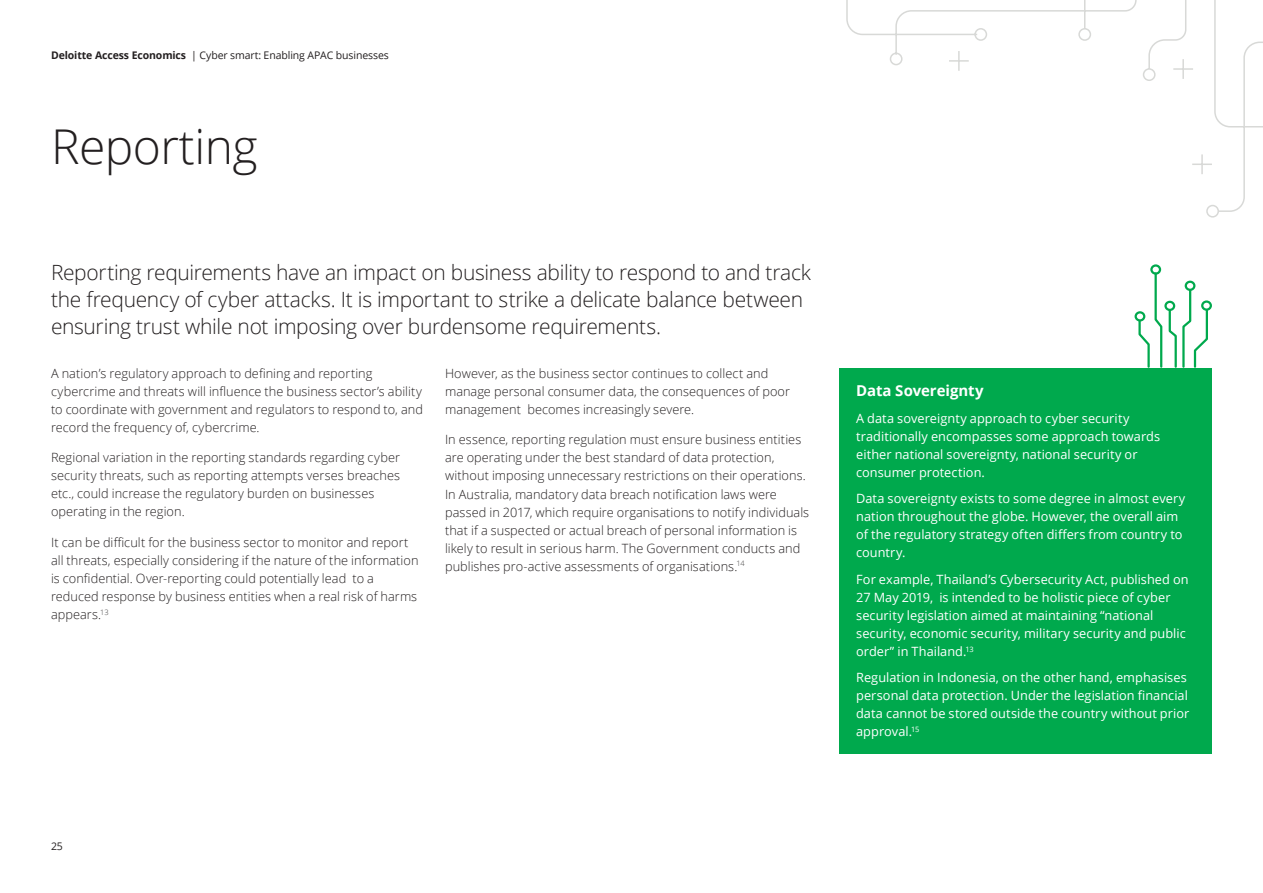
<style>
.page{position:relative;width:1263px;height:893px;background:#fff}
.page>*{position:absolute;margin:0;border:0;box-sizing:border-box;transform-origin:0 0}
.Body_copy__8_5_12pt{font:300 48px "Open Sans";letter-spacing:-.01em;color:#231f20}
.Body_copy__8_5_12pt-2{font:300 21px/27px "Open Sans";letter-spacing:-.015em;color:#231f20}
.t1{font:700 15px "Open Sans";color:#fff}
.Body_copy__8_5_12pt-3{font:300 12.75px/18px "Open Sans";letter-spacing:.005em;color:#231f20}
.t2{font:12.75px/18px "Open Sans";letter-spacing:.005em;color:#fff}
.t3{font:10.5px "Open Sans";letter-spacing:-.01em;color:#231f20}
.s1{font-weight:700}
</style>
<div class="page">
<svg style="left:846px;top:0;width:417px;height:218px"></svg>
<svg style="left:1192px;top:164px;width:20px;height:1px"></svg>
<hr style="left:1201px;top:154px;width:2px;height:20px;background:#d8d9d7">
<hr style="left:949px;top:60px;width:20px;height:2px;background:#d8d9d7">
<hr style="left:958px;top:51px;width:2px;height:20px;background:#d8d9d7">
<hr style="left:1173px;top:68px;width:20px;height:2px;background:#d8d9d7">
<hr style="left:1182px;top:59px;width:2px;height:20px;background:#d8d9d7">
<div style="left:839px;top:368px;width:373px;height:385px;background:#00a94d"></div>
<div style="left:1134px;top:311px;width:11px;height:11px;border:2px solid #00a94d;border-radius:50%"></div>
<div style="left:1150px;top:264px;width:11px;height:11px;border:2px solid #00a94d;border-radius:50%"></div>
<div style="left:1201px;top:300px;width:11px;height:11px;border:2px solid #00a94d;border-radius:50%"></div>
<svg style="left:1137px;top:271px;width:72px;height:97px"></svg>
<p class="t3" style="left:51px;top:48px;width:339px"><span class="s1">Deloitte Access Economics</span> | Cyber smart: Enabling APAC businesses</p>
<p class="Body_copy__8_5_12pt" style="left:51px;top:114px;width:208px">Reporting</p>
<p class="Body_copy__8_5_12pt-2" style="left:51px;top:258px;width:761px">Reporting requirements have an impact on business ability to respond to and track the frequency of cyber attacks. It is important to strike a delicate balance between ensuring trust while not imposing over burdensome requirements.</p>
<p class="Body_copy__8_5_12pt-3" style="left:51px;top:364px;width:373px">A nation’s regulatory approach to defining and reporting cybercrime and threats will influence the business sector’s ability to coordinate with government and regulators to respond to, and record the frequency of, cybercrime.</p>
<p class="Body_copy__8_5_12pt-3" style="left:51px;top:448px;width:350px">Regional variation in the reporting standards regarding cyber security threats, such as reporting attempts verses breaches etc., could increase the regulatory burden on businesses operating in the region.</p>
<p class="Body_copy__8_5_12pt-3" style="left:51px;top:533px;width:369px">It can be difficult for the business sector to monitor and report all threats, especially considering if the nature of the information is confidential. Over-reporting could potentially lead to a reduced response by business entities when a real risk of harms appears.<sup>13</sup></p>
<p class="Body_copy__8_5_12pt-3" style="left:445px;top:364px;width:346px">However, as the business sector continues to collect and manage personal consumer data, the consequences of poor management becomes increasingly severe.</p>
<p class="Body_copy__8_5_12pt-3" style="left:445px;top:430px;width:366px">In essence, reporting regulation must ensure business entities are operating under the best standard of data protection, without imposing unnecessary restrictions on their operations.<br>In Australia, mandatory data breach notification laws were passed in 2017, which require organisations to notify individuals that if a suspected or actual breach of personal information is likely to result in serious harm. The Government conducts and publishes pro-active assessments of organisations.<sup>14</sup></p>
<p class="t3" style="left:51px;top:839px;width:13px">25</p>
<p class="t1" style="left:856px;top:380px;width:129px">Data Sovereignty</p>
<p class="t2" style="left:856px;top:409px;width:305px">A data sovereignty approach to cyber security traditionally encompasses some approach towards either national sovereignty, national security or consumer protection.</p>
<p class="t2" style="left:856px;top:489px;width:331px">Data sovereignty exists to some degree in almost every nation throughout the globe. However, the overall aim of the regulatory strategy often differs from country to country.</p>
<p class="t2" style="left:856px;top:570px;width:334px">For example, Thailand’s Cybersecurity Act, published on 27 May 2019, is intended to be holistic piece of cyber security legislation aimed at maintaining “national security, economic security, military security and public order” in Thailand.<sup>13</sup></p>
<p class="t2" style="left:856px;top:668px;width:335px">Regulation in Indonesia, on the other hand, emphasises personal data protection. Under the legislation financial data cannot be stored outside the country without prior approval.<sup>15</sup></p>
</div>
